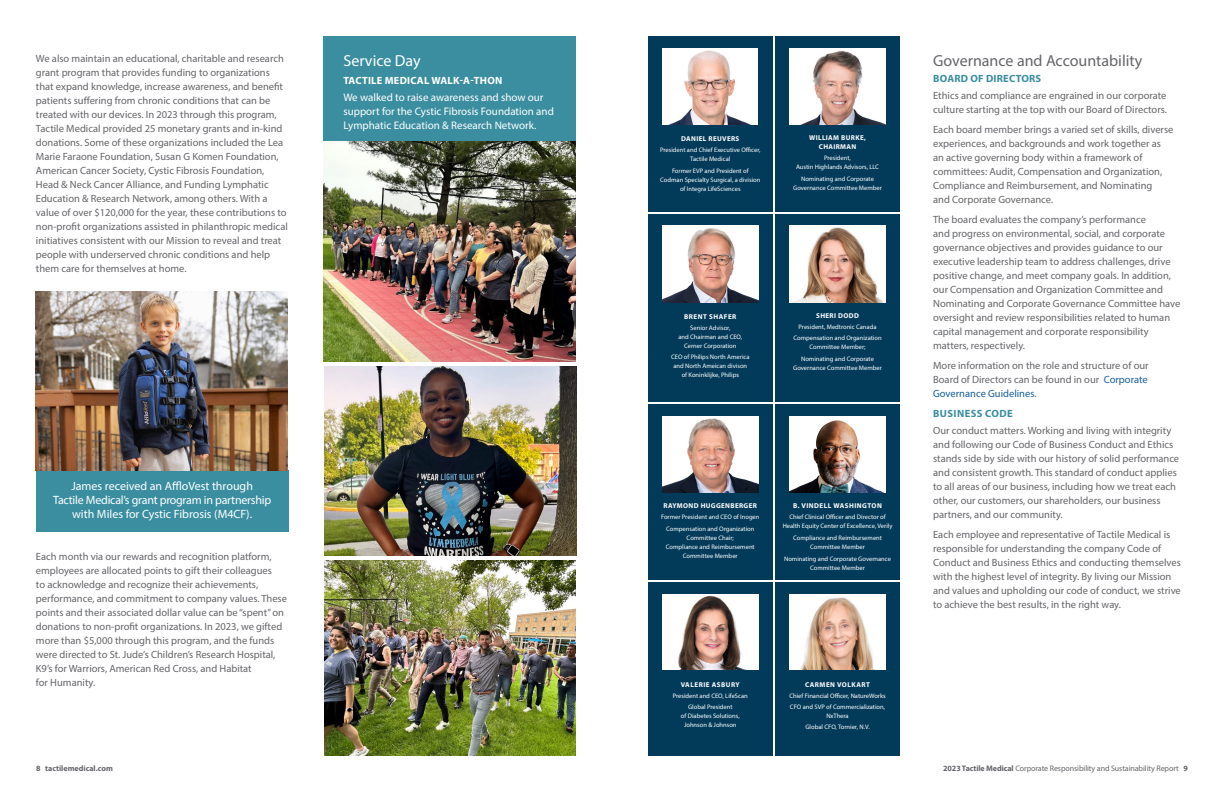
<style>
.page{position:relative;width:1224px;height:792px;background:#fff}
.page>*{position:absolute;margin:0;border:0;box-sizing:border-box;transform-origin:0 0}
.t1{font:16px "Myriad Pro";color:#646569}
.BodyCopy{font:16px "Myriad Pro";color:#fff}
.t2{font:12px/14px "Myriad Pro";letter-spacing:-.005em;color:#fff;text-align:center}
.t3{font:11px/14px "Myriad Pro";color:#fff}
.t4{font:10.5px/14px "Myriad Pro";color:#646569}
.BodyCopy-2{font:700 10.5px "Myriad Pro";letter-spacing:.02em;color:#fff}
.t5{font:700 10.5px "Myriad Pro";letter-spacing:.02em;color:#3a8ea0}
.t6{font:700 10.5px "Myriad Pro";letter-spacing:.04em;color:#3a8ea0}
.t7{font:8px "Myriad Pro";letter-spacing:-.01em;color:#646569}
.t8{font:700 8px "Myriad Pro";color:#646569}
.t9{font:700 7px/9px "Myriad Pro";letter-spacing:.05em;color:#fff;text-align:center}
.t10{font:700 7px "Myriad Pro";letter-spacing:.07em;color:#fff}
.t11{font:6.5px/9px "Myriad Pro";color:#fff;text-align:center}
.s1{color:#175d9e}
.s2{font-weight:700}
</style>
<div class="page">
<div style="left:648px;top:36px;width:124px;height:176px;background:#023b5a"></div>
<div style="left:648px;top:214px;width:124px;height:188px;background:#023b5a"></div>
<div style="left:775px;top:214px;width:125px;height:188px;background:#023b5a"></div>
<div style="left:775px;top:404px;width:125px;height:175px;background:#023b5a"></div>
<div style="left:775px;top:582px;width:125px;height:174px;background:#023b5a"></div>
<div style="left:648px;top:583px;width:125px;height:173px;background:#023b5a"></div>
<div style="left:648px;top:404px;width:124px;height:175px;background:#023b5a"></div>
<div style="left:775px;top:36px;width:125px;height:176px;background:#023b5a"></div>
<img style="left:663px;top:48px;width:95px;height:77px">
<img style="left:663px;top:416px;width:95px;height:77px">
<img style="left:662px;top:226px;width:96px;height:76px">
<img style="left:662px;top:594px;width:96px;height:76px">
<img style="left:790px;top:48px;width:95px;height:77px">
<img style="left:789px;top:416px;width:97px;height:77px">
<img style="left:789px;top:226px;width:97px;height:76px">
<img style="left:789px;top:594px;width:97px;height:76px">
<div style="left:324px;top:36px;width:252px;height:106px;background:#3a8ea0"></div>
<div style="left:36px;top:470px;width:252px;height:62px;background:#3a8ea0"></div>
<img style="left:36px;top:292px;width:252px;height:178px">
<img style="left:324px;top:142px;width:252px;height:219px">
<img style="left:324px;top:560px;width:252px;height:195px">
<img style="left:324px;top:367px;width:252px;height:188px">
<p class="t4" style="left:36px;top:51px;width:253px">We also maintain an educational, charitable and research grant program that provides funding to organizations that expand knowledge, increase awareness, and benefit patients suffering from chronic conditions that can be treated with our devices. In 2023 through this program, Tactile Medical provided 25 monetary grants and in-kind donations. Some of these organizations included the Lea Marie Faraone Foundation, Susan G Komen Foundation, American Cancer Society, Cystic Fibrosis Foundation, Head &amp; Neck Cancer Alliance, and Funding Lymphatic Education &amp; Research Network, among others. With a value of over $120,000 for the year, these contributions to non-profit organizations assisted in philanthropic medical initiatives consistent with our Mission to reveal and treat people with underserved chronic conditions and help them care for themselves at home.</p>
<p class="BodyCopy" style="left:343px;top:51px;width:79px">Service Day</p>
<p class="BodyCopy-2" style="left:343px;top:74px;width:160px">TACTILE MEDICAL WALK-A-THON</p>
<p class="t3" style="left:343px;top:90px;width:212px">We walked to raise awareness and show our support for the Cystic Fibrosis Foundation and<br>Lymphatic Education &amp; Research Network.</p>
<p class="t2" style="left:53px;top:479px;width:220px">James received an AffloVest through<br>Tactile Medical’s grant program in partnership with Miles for Cystic Fibrosis (M4CF).</p>
<p class="t4" style="left:36px;top:549px;width:253px">Each month via our rewards and recognition platform, employees are allocated points to gift their colleagues<br>to acknowledge and recognize their achievements, performance, and commitment to company values. These points and their associated dollar value can be “spent” on donations to non-profit organizations. In 2023, we gifted more than $5,000 through this program, and the funds were directed to St. Jude’s Children’s Research Hospital, K9’s for Warriors, American Red Cross, and Habitat<br>for Humanity.</p>
<p class="t9" style="left:681px;top:134px;width:60px">DANIEL REUVERS</p>
<p class="t11" style="left:660px;top:145px;width:102px">President and Chief Executive Officer,<br>Tactile Medical</p>
<p class="t11" style="left:660px;top:166px;width:102px">Former EVP and President of<br>Codman Specialty Surgical, a division of Integra LifeSciences</p>
<p class="t9" style="left:809px;top:133px;width:58px">WILLIAM BURKE,<br>CHAIRMAN</p>
<p class="t11" style="left:796px;top:153px;width:85px">President,<br>Austin Highlands Advisors, LLC</p>
<p class="t11" style="left:793px;top:174px;width:90px">Nominating and Corporate<br>Governance Committee Member</p>
<p class="t10" style="left:684px;top:312px;width:54px">BRENT SHAFER</p>
<p class="t11" style="left:678px;top:323px;width:65px">Senior Advisor,<br>and Chairman and CEO,<br>Cerner Corporation</p>
<p class="t11" style="left:671px;top:352px;width:80px">CEO of Philips North America and North Ameican divison of Koninklijke, Philips</p>
<p class="t9" style="left:816px;top:311px;width:44px">SHERI DODD</p>
<p class="t11" style="left:799px;top:322px;width:79px">President, Medtronic Canada</p>
<p class="t11" style="left:794px;top:333px;width:90px">Compensation and Organization<br>Committee Member;</p>
<p class="t11" style="left:793px;top:354px;width:90px">Nominating and Corporate<br>Governance Committee Member</p>
<p class="t9" style="left:664px;top:501px;width:95px">RAYMOND HUGGENBERGER</p>
<p class="t11" style="left:661px;top:512px;width:100px">Former President and CEO of Inogen</p>
<p class="t11" style="left:666px;top:524px;width:90px">Compensation and Organization<br>Committee Chair;</p>
<p class="t11" style="left:666px;top:542px;width:90px">Compliance and Reimbursement<br>Committee Member</p>
<p class="t10" style="left:793px;top:501px;width:90px">B. VINDELL WASHINGTON</p>
<p class="t11" style="left:783px;top:512px;width:111px">Chief Clinical Officer and Director of<br>Health Equity Center of Excellence, Verily</p>
<p class="t11" style="left:793px;top:533px;width:90px">Compliance and Reimbursement<br>Committee Member</p>
<p class="t11" style="left:784px;top:554px;width:108px">Nominating and Corporate Governance<br>Committee Member</p>
<p class="t10" style="left:681px;top:680px;width:61px">VALERIE ASBURY</p>
<p class="t11" style="left:673px;top:691px;width:77px">President and CEO, LifeScan</p>
<p class="t11" style="left:681px;top:702px;width:60px">Global President<br>of Diabetes Solutions,<br>Johnson &amp; Johnson</p>
<p class="t10" style="left:805px;top:680px;width:66px">CARMEN VOLKART</p>
<p class="t11" style="left:789px;top:691px;width:98px">Chief Financial Officer, NatureWorks</p>
<p class="t11" style="left:790px;top:702px;width:97px">CFO and SVP of Commercialization,<br>NxThera</p>
<p class="t11" style="left:805px;top:722px;width:66px">Global CFO, Tornier, N.V.</p>
<p class="t1" style="left:933px;top:51px;width:211px">Governance and Accountability</p>
<p class="t5" style="left:933px;top:72px;width:109px">BOARD OF DIRECTORS</p>
<p class="t4" style="left:933px;top:88px;width:235px">Ethics and compliance are engrained in our corporate culture starting at the top with our Board of Directors.</p>
<p class="t4" style="left:933px;top:122px;width:242px">Each board member brings a varied set of skills, diverse experiences, and backgrounds and work together as an active governing body within a framework of committees: Audit, Compensation and Organization, Compliance and Reimbursement, and Nominating<br>and Corporate Governance.</p>
<p class="t4" style="left:933px;top:212px;width:249px">The board evaluates the company’s performance<br>and progress on environmental, social, and corporate governance objectives and provides guidance to our executive leadership team to address challenges, drive positive change, and meet company goals. In addition, our Compensation and Organization Committee and Nominating and Corporate Governance Committee have oversight and review responsibilities related to human capital management and corporate responsibility matters, respectively.</p>
<p class="t4" style="left:933px;top:358px;width:217px;text-align:justify">More information on the role and structure of our Board of Directors can be found in our <span class="s1">Corporate Governance Guidelines</span>.</p>
<p class="t6" style="left:933px;top:407px;width:81px">BUSINESS CODE</p>
<p class="t4" style="left:933px;top:423px;width:248px">Our conduct matters. Working and living with integrity and following our Code of Business Conduct and Ethics stands side by side with our history of solid performance and consistent growth. This standard of conduct applies to all areas of our business, including how we treat each other, our customers, our shareholders, our business partners, and our community.</p>
<p class="t4" style="left:933px;top:527px;width:249px">Each employee and representative of Tactile Medical is responsible for understanding the company Code of Conduct and Business Ethics and conducting themselves with the highest level of integrity. By living our Mission and values and upholding our code of conduct, we strive to achieve the best results, in the right way.</p>
<p class="t8" style="left:36px;top:763px;width:78px">8 tactilemedical.com</p>
<p class="t7" style="left:943px;top:763px;width:246px"><span class="s2">2023 Tactile Medical</span> Corporate Responsibility and Sustainability Report <span class="s2">9</span></p>
</div>
